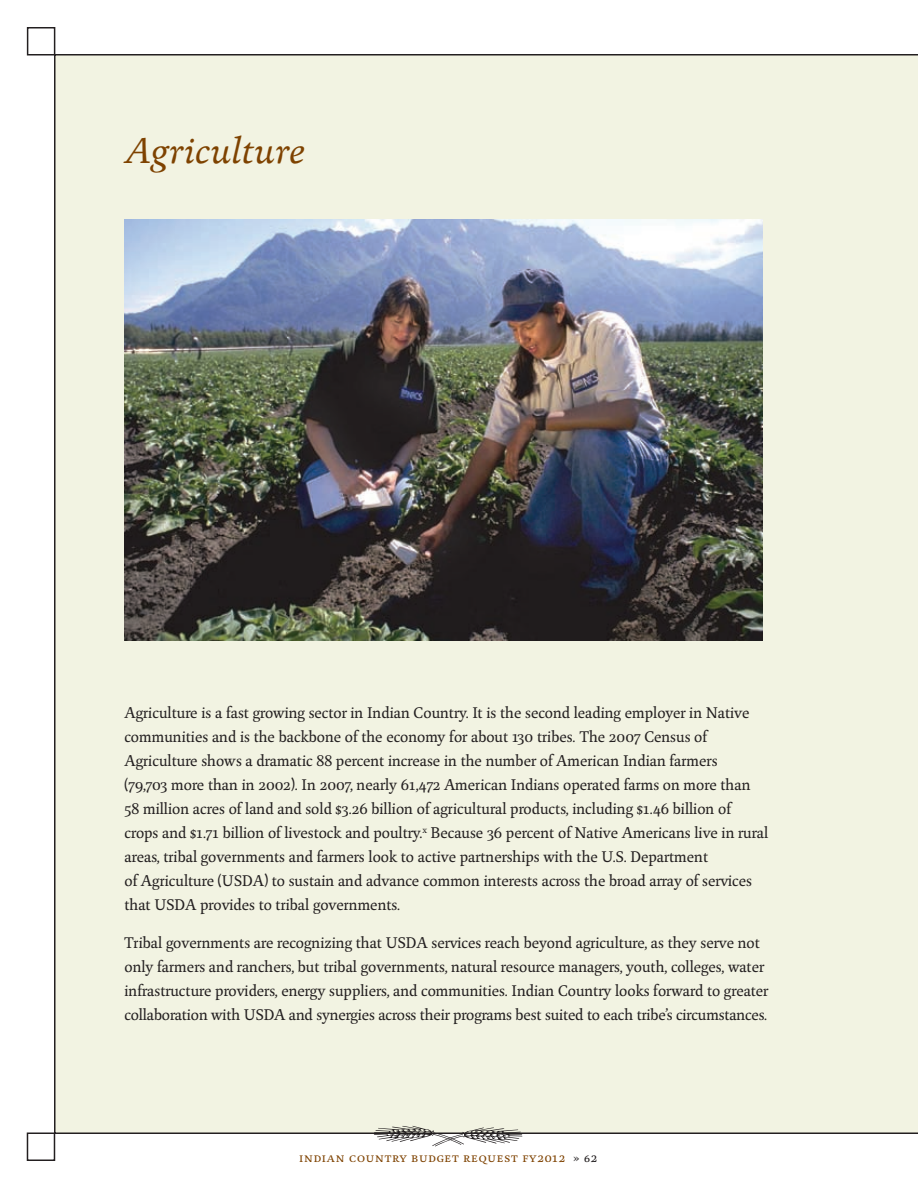
<style>
.page{position:relative;width:918px;height:1188px;background:#fff}
.page>*{position:absolute;margin:0;border:0;box-sizing:border-box;transform-origin:0 0}
.t1{font:italic 39px "Huronia Std";letter-spacing:.02em;color:#7e4200}
.t2{font:16.5px/24px "Huronia Std";color:#231f20}
.t3{font:13.5px "Huronia Std";letter-spacing:.06em;color:#7e4200}
.s1{color:#231f20}
</style>
<div class="page">
<div style="left:54px;top:54px;width:864px;height:1080px;background:#f2f3e2"></div>
<div style="left:27px;top:1132px;width:28px;height:29px;border:2px solid #231f20"></div>
<div style="left:27px;top:27px;width:28px;height:29px;border:2px solid #231f20"></div>
<img style="left:125px;top:219px;width:637px;height:421px">
<svg style="left:374px;top:1125px;width:148px;height:9px"></svg>
<p class="t1" style="left:124px;top:122px;width:181px">Agriculture</p>
<p class="t2" style="left:124px;top:700px;width:645px">Agriculture is a fast growing sector in Indian Country. It is the second leading employer in Native communities and is the backbone of the economy for about 130 tribes. The 2007 Census of Agriculture shows a dramatic 88 percent increase in the number of American Indian farmers<br>(79,703 more than in 2002). In 2007, nearly 61,472 American Indians operated farms on more than 58 million acres of land and sold $3.26 billion of agricultural products, including $1.46 billion of crops and $1.71 billion of livestock and poultry.<sup>x</sup> Because 36 percent of Native Americans live in rural areas, tribal governments and farmers look to active partnerships with the U.S. Department<br>of Agriculture (USDA</p>
<p class="t2" style="left:264px;top:868px;width:489px">) to sustain and advance common interests across the broad array of services</p>
<p class="t2" style="left:124px;top:892px;width:42px">that USDA</p>
<p class="t2" style="left:200px;top:892px;width:201px">provides to tribal governments.</p>
<p class="t2" style="left:124px;top:930px;width:273px">Tribal governments are recognizing that USDA</p>
<p class="t2" style="left:124px;top:930px;width:645px;text-indent:307px">services reach beyond agriculture, as they serve not only farmers and ranchers, but tribal governments, natural resource managers, youth, colleges, water infrastructure providers, energy suppliers, and communities. Indian Country looks forward to greater collaboration with USDA and synergies across their programs best suited to each tribe’s circumstances.</p>
<p class="t3" style="left:299px;top:1148px;width:300px">indian country budget request fy2012 <span class="s1">» 62</span></p>
</div>
